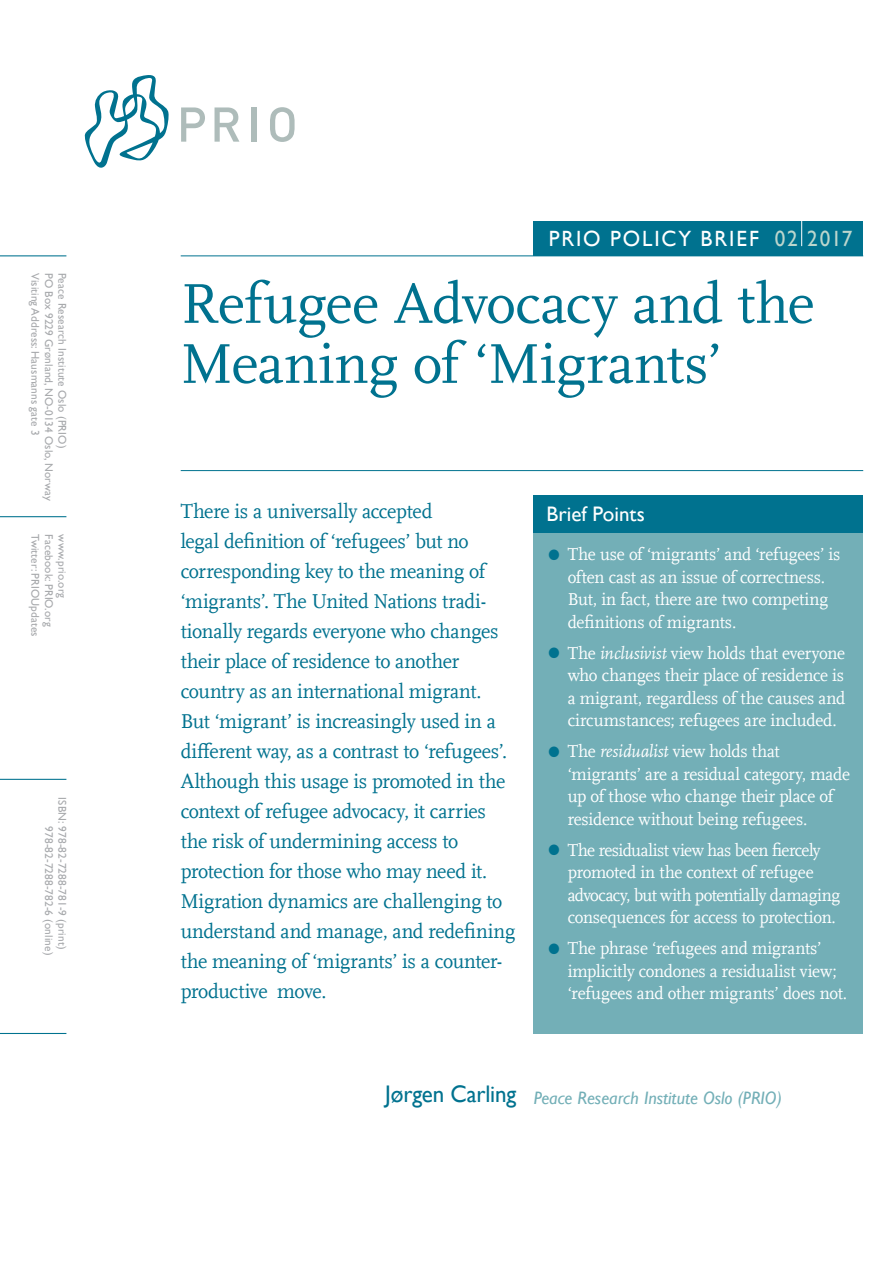
<style>
.page{position:relative;width:893px;height:1263px;background:#fff}
.page>*{position:absolute;margin:0;border:0;box-sizing:border-box;transform-origin:0 0}
.t1{font:58.5px/60px "Scala Offc Pro";letter-spacing:-.005em;color:#00728f}
.t2{font:22.05px "Gill Sans";letter-spacing:.09em;color:#fff;scale:.96 1}
.t3{font:22.05px "Gill Sans";letter-spacing:.06em;color:#bcd6cd;scale:.96 1}
.t4{font:21px/30px "Scala Offc Pro";letter-spacing:-.015em;color:#00728f;scale:.96 1}
.t5{font:21px "Gill Sans";color:#fff}
.t6{font:18px/22.5px "Scala Offc Pro";letter-spacing:-.015em;color:#fff;scale:.96 1}
.t7{font:italic 18px "Gill Sans";color:#73afb7}
.t8{font:11.25px/13.5px "Gill Sans";letter-spacing:.01em;color:#a7a9ac}
.s1{font-size:45px;color:#00728f}
.s2{font-style:italic}
.s3{font-style:normal;font-size:24px;color:#00728f}
</style>
<div class="page">
<hr style="left:0;top:255px;width:66px;height:1px;background:#00728f">
<hr style="left:181px;top:470px;width:682px;height:1px;background:#00728f">
<hr style="left:0;top:516px;width:66px;height:1px;background:#00728f">
<hr style="left:0;top:779px;width:66px;height:1px;background:#00728f">
<hr style="left:0;top:1033px;width:66px;height:1px;background:#00728f">
<div style="left:534px;top:222px;width:329px;height:34px;background:#00728f"></div>
<hr style="left:181px;top:255px;width:682px;height:1px;background:#00728f">
<hr style="left:801px;top:208px;width:1px;height:38px;background:#fff">
<svg style="left:181px;top:107px;width:24px;height:35px"></svg>
<svg style="left:215px;top:107px;width:24px;height:35px"></svg>
<div style="left:251px;top:107px;width:5px;height:35px;background:#aebcba"></div>
<svg style="left:270px;top:107px;width:25px;height:35px"></svg>
<svg style="left:85px;top:75px;width:84px;height:93px"></svg>
<div style="left:534px;top:495px;width:329px;height:38px;background:#00728f"></div>
<div style="left:534px;top:534px;width:329px;height:500px;background:#73afb7"></div>
<p class="t8" style="left:42px;top:273px;width:164px;rotate:90deg">Visiting Address: Hausmanns gate 3</p>
<p class="t8" style="left:55px;top:273px;width:229px;rotate:90deg">PO Box 9229 Grønland, NO-0134 Oslo, Norway</p>
<p class="t8" style="left:69px;top:273px;width:177px;rotate:90deg">Peace Research Institute Oslo (PRIO)</p>
<p class="t8" style="left:42px;top:534px;width:104px;rotate:90deg">Twitter: PRIOUpdates</p>
<p class="t8" style="left:55px;top:534px;width:94px;rotate:90deg">Facebook: PRIO.org</p>
<p class="t8" style="left:69px;top:534px;width:65px;rotate:90deg">www.prio.org</p>
<p class="t8" style="left:69px;top:826px;width:130px;text-indent:-29px;rotate:90deg">ISBN: 978-82-7288-781-9 (print)<br>978-82-7288-782-6 (online)</p>
<p class="t2" style="left:549px;top:226px;width:221px">PRIO POLICY BRIEF</p>
<p class="t3" style="left:775px;top:226px;width:82px">02 2017</p>
<h1 class="t1" style="left:181px;top:273px;width:635px">Refugee Advocacy and the<br>Meaning of ‘Migrants’</h1>
<p class="t4" style="left:181px;top:496px;width:264px">There is a universally accepted</p>
<p class="t5" style="left:546px;top:502px;width:100px">Brief Points</p>
<p class="t4" style="left:181px;top:526px;width:350px">legal definition of ‘refugees’ but no corresponding key to the meaning of ‘migrants’. The United Nations tradi&shy;tionally regards everyone who changes their place of residence to another country as an international migrant.<br>But ‘migrant’ is increasingly used in a different way, as a contrast to ‘refugees’.<br>Although this usage is promoted in the context of refugee advocacy, it carries the risk of undermining access to protection for those who may need it.<br>Migration dynamics are challenging to understand and manage, and redefining the meaning of ‘migrants’ is a counter&shy;productive move.</p>
<p class="t6" style="left:568px;top:543px;width:286px;text-indent:-21px"><span class="s1">•</span> The use of ‘migrants’ and ‘refugees’ is often cast as an issue of correctness.<br>But, in fact, there are two competing definitions of migrants.</p>
<p class="t6" style="left:568px;top:641px;width:291px;text-align:justify;text-indent:-21px"><span class="s1">•</span> The <span class="s2">inclusivist</span> view holds that everyone who changes their place of residence is a migrant, regardless of the causes and circumstances; refugees are included.</p>
<p class="t6" style="left:568px;top:740px;width:296px;text-indent:-21px"><span class="s1">•</span> The <span class="s2">residualist</span> view holds that ‘migrants’ are a residual category, made up of those who change their place of residence without being refugees.</p>
<p class="t6" style="left:568px;top:838px;width:285px;text-indent:-21px"><span class="s1">•</span> The residualist view has been fiercely promoted in the context of refugee advocacy, but with potentially damaging consequences for access to protection.</p>
<p class="t6" style="left:568px;top:937px;width:293px;text-indent:-21px"><span class="s1">•</span> The phrase ‘refugees and migrants’ implicitly condones a residualist view; ‘refugees and other migrants’ does not.</p>
<p class="t7" style="left:385px;top:1087px;width:398px"><span class="s3">Jørgen Carling</span> Peace Research Institute Oslo (PRIO)</p>
</div>
